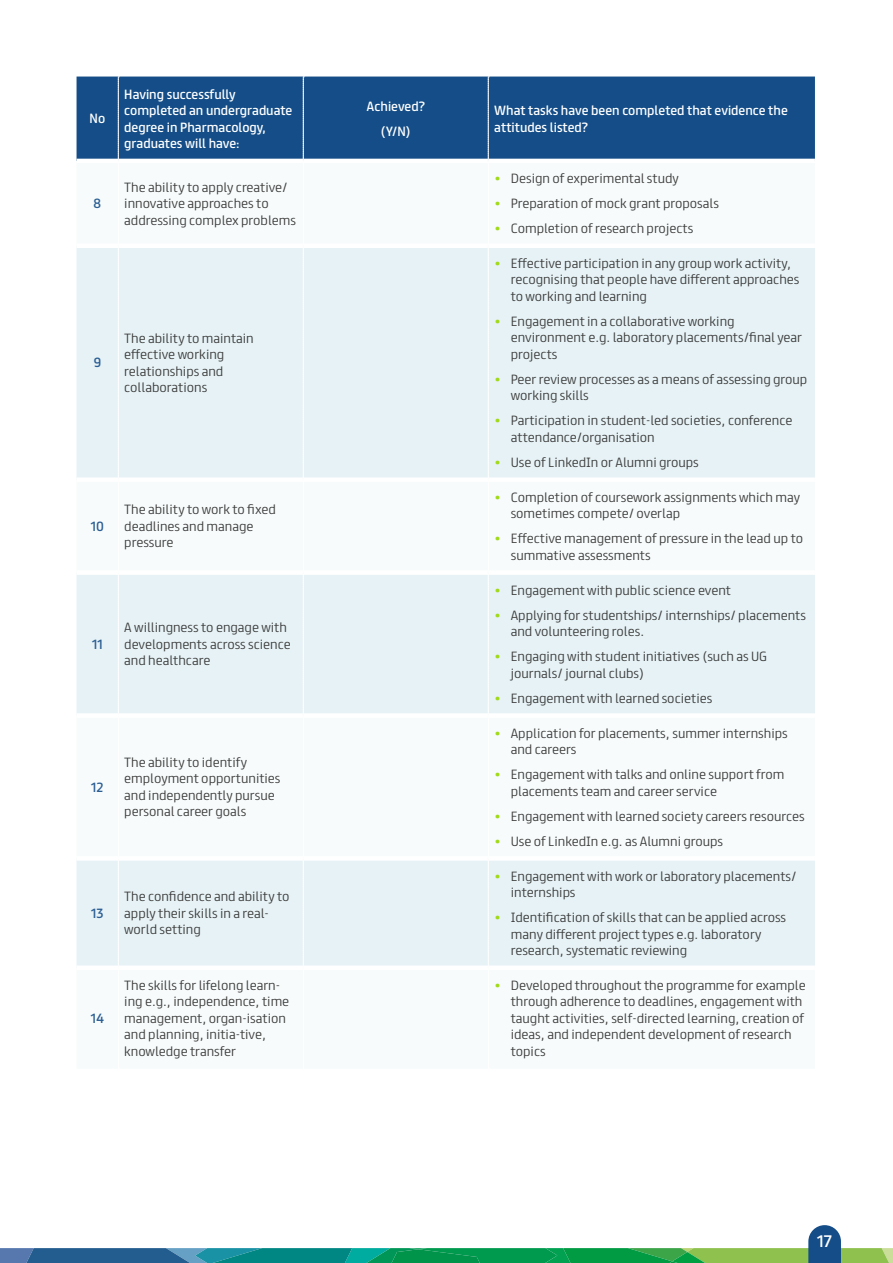
<style>
.page{position:relative;width:893px;height:1263px;background:#fff}
.page>*{position:absolute;margin:0;border:0;box-sizing:border-box;transform-origin:0 0}
.t1{font:15px "FS Truman";color:#fff}
.t2{font:300 12px/16.5px "FS Truman";color:#3c3c3b}
.t3{font:12px/16.5px "FS Truman";color:#fff}
.t4{font:12px "FS Truman";color:#2c5e93}
.s1{font-size:13.5px;color:#a1da1a}
</style>
<div class="page">
<svg style="left:0;top:1225px;width:893px;height:38px"></svg>
<div style="left:77px;top:77px;width:738px;height:82px;background:#144d87"></div>
<svg style="left:77px;top:248px;width:738px;height:717px;fill:#e6f2f6"></svg>
<div style="left:77px;top:477px;width:41px;height:5px;background:#fff"></div>
<div style="left:119px;top:477px;width:184px;height:5px;background:#fff"></div>
<div style="left:304px;top:477px;width:184px;height:5px;background:#fff"></div>
<div style="left:489px;top:477px;width:326px;height:5px;background:#fff"></div>
<div style="left:77px;top:570px;width:41px;height:5px;background:#fff"></div>
<div style="left:119px;top:570px;width:184px;height:5px;background:#fff"></div>
<div style="left:304px;top:570px;width:184px;height:5px;background:#fff"></div>
<div style="left:489px;top:570px;width:326px;height:5px;background:#fff"></div>
<div style="left:77px;top:713px;width:41px;height:5px;background:#fff"></div>
<div style="left:119px;top:713px;width:184px;height:5px;background:#fff"></div>
<div style="left:304px;top:713px;width:184px;height:5px;background:#fff"></div>
<div style="left:489px;top:713px;width:326px;height:5px;background:#fff"></div>
<div style="left:77px;top:856px;width:41px;height:5px;background:#fff"></div>
<div style="left:119px;top:856px;width:184px;height:5px;background:#fff"></div>
<div style="left:304px;top:856px;width:184px;height:5px;background:#fff"></div>
<div style="left:489px;top:856px;width:326px;height:5px;background:#fff"></div>
<svg style="left:118px;top:77px;width:1px;height:888px"></svg>
<svg style="left:303px;top:77px;width:1px;height:888px"></svg>
<svg style="left:488px;top:77px;width:1px;height:888px"></svg>
<p class="t3" style="left:90px;top:109px;width:17px">No</p>
<p class="t4" style="left:94px;top:193px;width:9px">8</p>
<p class="t4" style="left:94px;top:352px;width:9px">9</p>
<p class="t4" style="left:91px;top:516px;width:15px">10</p>
<p class="t4" style="left:92px;top:634px;width:12px">11</p>
<p class="t4" style="left:91px;top:776px;width:14px">12</p>
<p class="t4" style="left:91px;top:903px;width:14px">13</p>
<p class="t4" style="left:91px;top:1008px;width:15px">14</p>
<p class="t3" style="left:124px;top:85px;width:170px">Having successfully completed an undergraduate degree in Pharmacology, graduates will have:</p>
<p class="t2" style="left:124px;top:178px;width:173px">The ability to apply creative/ innovative approaches to addressing complex problems</p>
<p class="t2" style="left:124px;top:329px;width:131px">The ability to maintain effective working relationships and collaborations</p>
<p class="t2" style="left:124px;top:500px;width:153px">The ability to work to fixed deadlines and manage pressure</p>
<p class="t2" style="left:124px;top:618px;width:168px">A willingness to engage with developments across science and healthcare</p>
<p class="t2" style="left:124px;top:753px;width:158px">The ability to identify employment opportunities and independently pursue personal career goals</p>
<p class="t2" style="left:124px;top:887px;width:167px">The confidence and ability to apply their skills in a real&shy;world setting</p>
<p class="t3" style="left:366px;top:93px;width:60px;line-height:25px;text-align:center">Achieved? (Y/N)</p>
<p class="t3" style="left:494px;top:101px;width:295px">What tasks have been completed that evidence the attitudes listed?</p>
<p class="t2" style="left:494px;top:169px;width:186px"><span class="s1">•</span> Design of experimental study</p>
<p class="t2" style="left:494px;top:194px;width:226px"><span class="s1">•</span> Preparation of mock grant proposals</p>
<p class="t2" style="left:494px;top:219px;width:201px"><span class="s1">•</span> Completion of research projects</p>
<p class="t2" style="left:511px;top:254px;width:290px;text-indent:-16px"><span class="s1">•</span> Effective participation in any group work activity, recognising that people have different approaches to working and learning</p>
<p class="t2" style="left:511px;top:312px;width:293px;text-indent:-16px"><span class="s1">•</span> Engagement in a collaborative working environment e.g. laboratory placements/final year projects</p>
<p class="t2" style="left:511px;top:370px;width:298px;text-indent:-16px"><span class="s1">•</span> Peer review processes as a means of assessing group working skills</p>
<p class="t2" style="left:511px;top:411px;width:283px;text-indent:-16px"><span class="s1">•</span> Participation in student-led societies, conference attendance/organisation</p>
<p class="t2" style="left:494px;top:453px;width:206px"><span class="s1">•</span> Use of LinkedIn or Alumni groups</p>
<p class="t2" style="left:511px;top:488px;width:291px;text-indent:-16px"><span class="s1">•</span> Completion of coursework assignments which may sometimes compete/ overlap</p>
<p class="t2" style="left:511px;top:529px;width:294px;text-indent:-16px"><span class="s1">•</span> Effective management of pressure in the lead up to summative assessments</p>
<p class="t2" style="left:494px;top:581px;width:238px"><span class="s1">•</span> Engagement with public science event</p>
<p class="t2" style="left:511px;top:606px;width:297px;text-indent:-16px"><span class="s1">•</span> Applying for studentships/ internships/ placements and volunteering roles.</p>
<p class="t2" style="left:511px;top:647px;width:258px;text-indent:-16px"><span class="s1">•</span> Engaging with student initiatives (such as UG journals/ journal clubs)</p>
<p class="t2" style="left:494px;top:689px;width:220px"><span class="s1">•</span> Engagement with learned societies</p>
<p class="t2" style="left:511px;top:724px;width:278px;text-indent:-16px"><span class="s1">•</span> Application for placements, summer internships and careers</p>
<p class="t2" style="left:511px;top:765px;width:275px;text-indent:-16px"><span class="s1">•</span> Engagement with talks and online support from placements team and career service</p>
<p class="t2" style="left:494px;top:807px;width:312px"><span class="s1">•</span> Engagement with learned society careers resources</p>
<p class="t2" style="left:494px;top:832px;width:230px"><span class="s1">•</span> Use of LinkedIn e.g. as Alumni groups</p>
<p class="t2" style="left:511px;top:866px;width:287px;text-indent:-16px"><span class="s1">•</span> Engagement with work or laboratory placements/ internships</p>
<p class="t2" style="left:511px;top:908px;width:277px;text-indent:-16px"><span class="s1">•</span> Identification of skills that can be applied across many different project types e.g. laboratory research, systematic reviewing</p>
<p class="t2" style="left:124px;top:976px;width:166px">The skills for lifelong learn&shy;ing e.g., independence, time management, organ-isation and planning, initia-tive, knowledge transfer</p>
<p class="t2" style="left:511px;top:976px;width:296px;text-indent:-16px"><span class="s1">•</span> Developed throughout the programme for example through adherence to deadlines, engagement with taught activities, self-directed learning, creation of ideas, and independent development of research topics</p>
<p class="t1" style="left:817px;top:1228px;width:17px">17</p>
</div>
